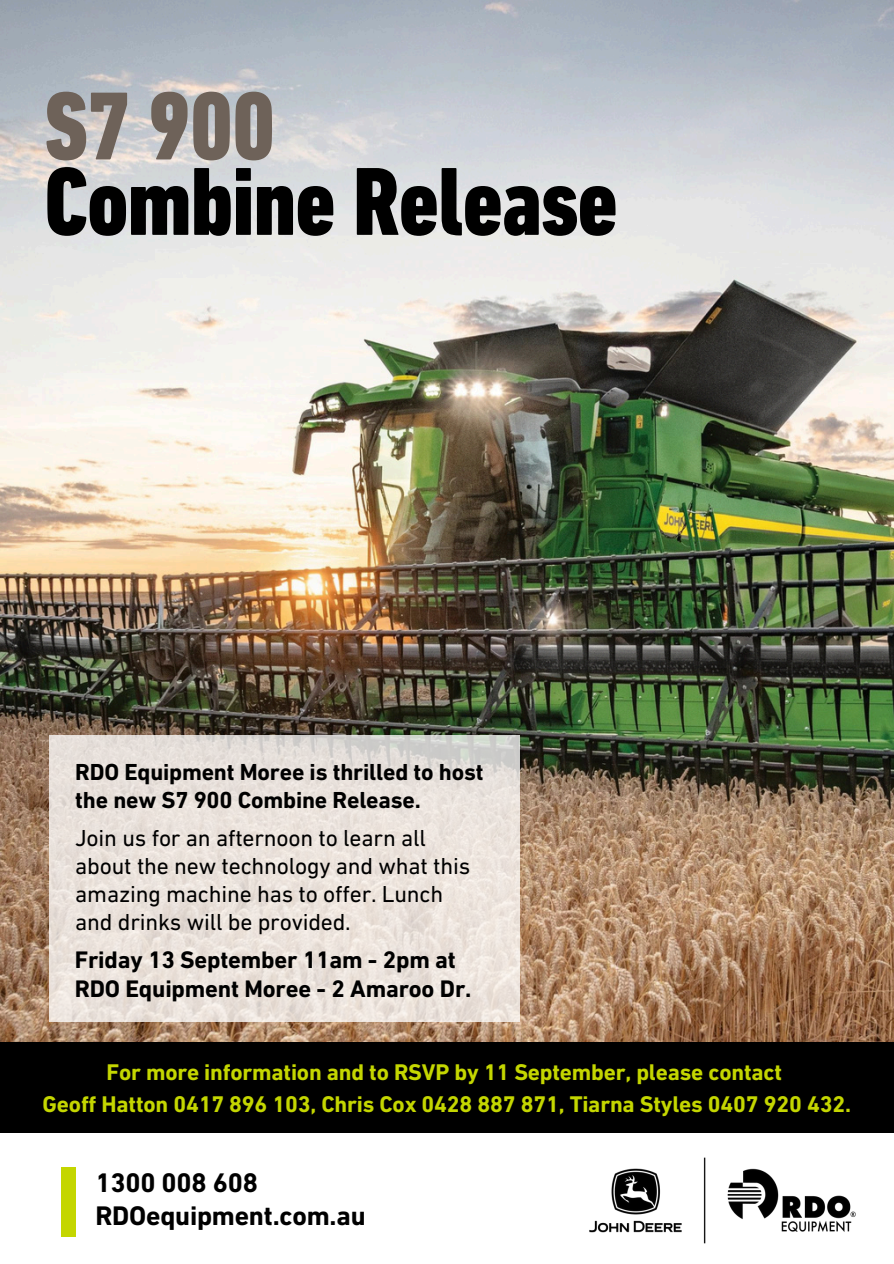
<style>
.page{position:relative;width:894px;height:1264px;background:#fff}
.page>*{position:absolute;margin:0;border:0;box-sizing:border-box;transform-origin:0 0}
.t1{font:800 condensed 98.25px/75.3px "DIN Next LT Pro";letter-spacing:-.01em;color:#000}
.t2{font:700 27.3px/32.7px "DIN Next LT Pro";letter-spacing:-.01em;color:#000}
.t3{font:700 24.3px/29.2px "DIN Next LT Pro";letter-spacing:-.01em;color:#000}
.t4{font:23.55px/28.2px "DIN Next LT Pro";letter-spacing:-.01em;color:#000}
.t5{font:700 23.55px/28.2px "DIN Next LT Pro";letter-spacing:-.01em;color:#000}
.t6{font:700 23.1px/31.5px "DIN Next LT Pro";letter-spacing:-.01em;color:#c4d600;text-align:center}
.s1{color:#6e6259}
</style>
<div class="page">
<img style="left:0;top:0;width:893px;height:1042px">
<svg style="left:50px;top:735px;width:470px;height:286px;background:#e9e1db"></svg>
<div style="left:0;top:1042px;width:893px;height:90px;background:#000"></div>
<div style="left:61px;top:1166px;width:15px;height:70px;background:#c4d600"></div>
<img style="left:569px;top:1132px;width:306px;height:112px">
<h3 class="t1" style="left:44px;top:97px;width:574px"><span class="s1">S7 900<br></span>Combine Release</h3>
<h2 class="t5" style="left:75px;top:759px;width:409px">RDO Equipment Moree is thrilled to host the new S7 900 Combine Release.</h2>
<p class="t4" style="left:75px;top:825px;width:396px">Join us for an afternoon to learn all about the new technology and what this amazing machine has to offer. Lunch and drinks will be provided.</p>
<p class="t3" style="left:75px;top:947px;width:398px">Friday 13 September 11am - 2pm at<br>RDO Equipment Moree - 2 Amaroo Dr.</p>
<h3 class="t6" style="left:43px;top:1058px;width:809px">For more information and to RSVP by 11 September, please contact<br>Geoff Hatton 0417 896 103, Chris Cox 0428 887 871, Tiarna Styles 0407 920 432.</h3>
<h3 class="t2" style="left:95px;top:1168px;width:272px">1300 008 608<br>RDOequipment.com.au</h3>
</div>
